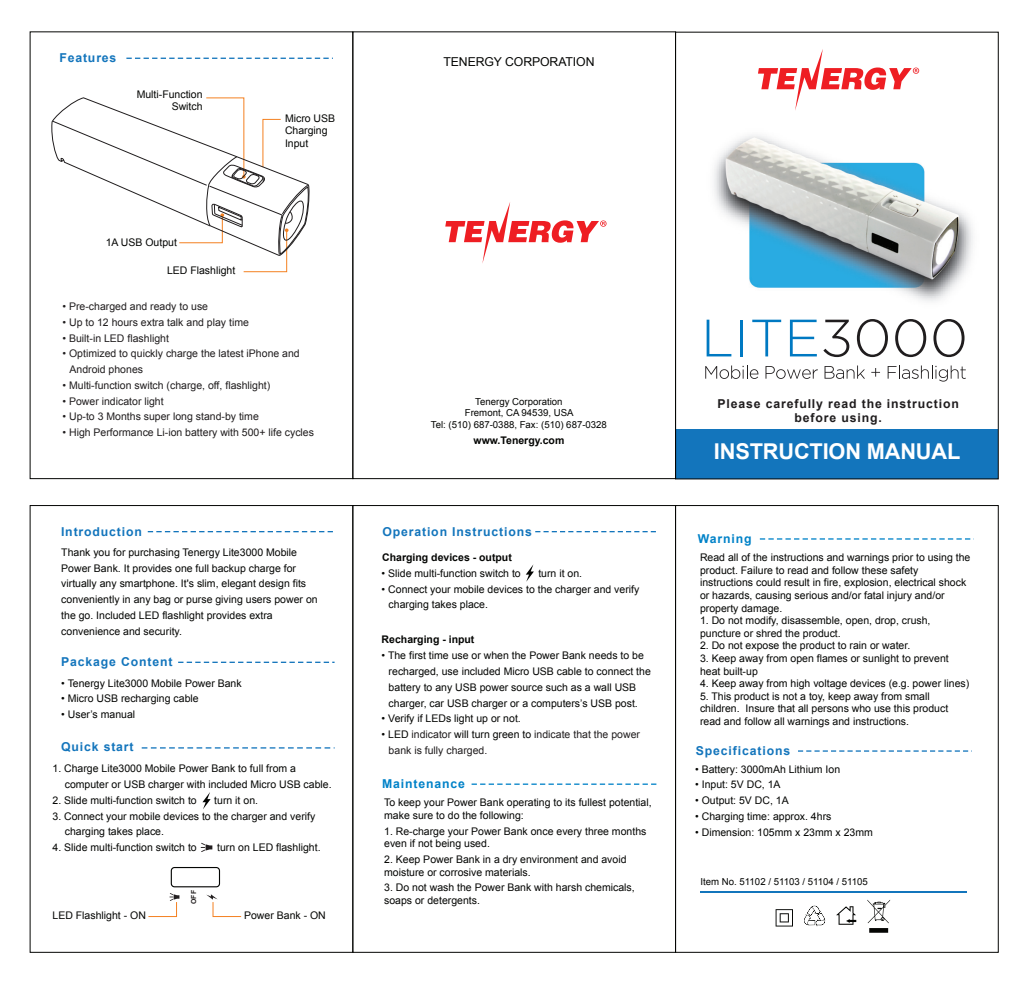
<style>
.page{position:relative;width:1030px;height:981px;background:#fff}
.page>*{position:absolute;margin:0;border:0;box-sizing:border-box;transform-origin:0 0}
.t1{font:700 21.7px "Arial";letter-spacing:-.01em;color:#fff}
.t2{font:700 12.25px "Arial";letter-spacing:.07em;color:#1375bc}
.t3{font:700 12.25px/14.7px "Arial";letter-spacing:.07em;color:#201d1e;text-align:center}
.t4{font:12.25px "Arial";letter-spacing:-.01em;color:#040503}
.t5{font:700 12.25px "Arial";letter-spacing:.07em;color:#0082c8}
.t6{font:10.5px/12.6px "Arial";color:#040503}
.t7{font:10.5px/15.8px "Arial";color:#201d1e}
.t8{font:700 10.5px "Arial";color:#040503}
.t9{font:9.62px/11.5px "Arial";color:#040503;text-align:center}
.t10{font:700 6.83px "Arial";color:#231f20}
.s1{color:#040503}
</style>
<div class="page">
<svg style="left:148px;top:531px;width:185px;height:1px"></svg>
<svg style="left:535px;top:531px;width:121px;height:1px"></svg>
<svg style="left:142px;top:747px;width:192px;height:1px"></svg>
<div style="left:675px;top:429px;width:322px;height:50px;background:#1375bc"></div>
<hr style="left:699px;top:890px;width:267px;height:2px;background:#1375bc">
<svg style="left:867px;top:899px;width:22px;height:33px"></svg>
<svg style="left:804px;top:905px;width:21px;height:21px"></svg>
<svg style="left:836px;top:906px;width:20px;height:18px"></svg>
<svg style="left:775px;top:909px;width:17px;height:17px"></svg>
<svg style="left:126px;top:58px;width:207px;height:1px"></svg>
<svg style="left:178px;top:661px;width:156px;height:1px"></svg>
<svg style="left:798px;top:750px;width:171px;height:1px"></svg>
<svg style="left:758px;top:49px;width:160px;height:61px"></svg>
<svg style="left:445px;top:202px;width:161px;height:61px"></svg>
<svg style="left:706px;top:319px;width:25px;height:37px"></svg>
<hr style="left:740px;top:319px;width:3px;height:37px;background:#0079c2">
<svg style="left:752px;top:319px;width:29px;height:37px"></svg>
<svg style="left:789px;top:319px;width:27px;height:37px"></svg>
<svg style="left:823px;top:319px;width:26px;height:38px"></svg>
<svg style="left:856px;top:319px;width:31px;height:38px"></svg>
<svg style="left:895px;top:319px;width:30px;height:38px"></svg>
<svg style="left:933px;top:319px;width:31px;height:38px"></svg>
<svg style="left:705px;top:365px;width:53px;height:14px"></svg>
<svg style="left:765px;top:366px;width:52px;height:13px"></svg>
<svg style="left:824px;top:365px;width:40px;height:14px"></svg>
<svg style="left:871px;top:368px;width:8px;height:8px"></svg>
<svg style="left:887px;top:365px;width:78px;height:16px"></svg>
<svg style="left:202px;top:792px;width:8px;height:17px"></svg>
<svg style="left:526px;top:565px;width:7px;height:16px"></svg>
<img style="left:714px;top:135px;width:259px;height:167px">
<svg style="left:471px;top:783px;width:186px;height:1px"></svg>
<svg style="left:759px;top:538px;width:212px;height:1px"></svg>
<div style="left:171px;top:866px;width:49px;height:21px;border:1px solid #040503;border-radius:3px"></div>
<svg style="left:206px;top:894px;width:36px;height:23px"></svg>
<svg style="left:148px;top:893px;width:31px;height:24px"></svg>
<svg style="left:201px;top:842px;width:11px;height:9px"></svg>
<svg style="left:52px;top:97px;width:257px;height:175px"></svg>
<div style="left:352px;top:505px;width:323px;height:447px;border:1px solid #040503"></div>
<div style="left:675px;top:505px;width:323px;height:447px;border:1px solid #040503"></div>
<p class="t2" style="left:59px;top:50px;width:59px">Features</p>
<p class="t6" style="left:137px;top:88px;width:67px;text-align:right">Multi-Function<br>Switch</p>
<p class="t6" style="left:106px;top:236px;width:73px">1A USB Output</p>
<p class="t6" style="left:167px;top:264px;width:70px">LED Flashlight</p>
<p class="t6" style="left:285px;top:112px;width:52px">Micro USB<br>Charging<br>Input</p>
<p class="t7" style="left:62px;top:298px;width:147px">• Pre-charged and ready to use</p>
<p class="t7" style="left:62px;top:314px;width:188px">• Up to 12 hours extra talk and play time</p>
<p class="t7" style="left:62px;top:330px;width:108px">• Built-in LED flashlight</p>
<p class="t7" style="left:69px;top:346px;width:232px;text-indent:-7px">• Optimized to quickly charge the latest iPhone and<br>Android phones</p>
<p class="t7" style="left:62px;top:377px;width:209px">• Multi-function switch (charge, off, flashlight)</p>
<p class="t7" style="left:62px;top:393px;width:103px">• Power indicator light</p>
<p class="t7" style="left:62px;top:409px;width:198px">• Up-to 3 Months super long stand-by time</p>
<p class="t7" style="left:62px;top:424px;width:253px">• High Performance Li-ion battery with 500+ life cycles</p>
<p class="t2" style="left:61px;top:523px;width:82px">Introduction</p>
<p class="t4" style="left:443px;top:53px;width:152px">TENERGY CORPORATION</p>
<p class="t9" style="left:430px;top:395px;width:178px">Tenergy Corporation<br>Fremont, CA 94539, USA<br>Tel: (510) 687-0388, Fax: (510) 687-0328</p>
<p class="t8" style="left:473px;top:433px;width:92px">www.Tenergy.com</p>
<p class="t2" style="left:382px;top:523px;width:151px">Operation Instructions</p>
<p class="t3" style="left:717px;top:396px;width:243px">Please carefully read the instruction before using.</p>
<h1 class="t1" style="left:713px;top:437px;width:248px">INSTRUCTION MANUAL</h1>
<p class="t5" style="left:697px;top:530px;width:55px">Warning</p>
<p class="t6" style="left:61px;top:544px;width:258px;line-height:15.8px">Thank you for purchasing Tenergy Lite3000 Mobile Power Bank. It provides one full backup charge for virtually any smartphone. It's slim, elegant design fits conveniently in any bag or purse giving users power on the go. Included LED flashlight provides extra convenience and security.</p>
<p class="t8" style="left:382px;top:550px;width:131px">Charging devices - output</p>
<p class="t6" style="left:699px;top:551px;width:272px">Read all of the instructions and warnings prior to using the product. Failure to read and follow these safety instructions could result in fire, explosion, electrical shock or hazards, causing serious and/or fatal injury and/or property damage.</p>
<p class="t6" style="left:699px;top:614px;width:232px">1. Do not modify, disassemble, open, drop, crush, puncture or shred the product.</p>
<p class="t6" style="left:699px;top:639px;width:212px">2. Do not expose the product to rain or water.</p>
<p class="t6" style="left:699px;top:652px;width:250px">3. Keep away from open flames or sunlight to prevent heat built-up</p>
<p class="t6" style="left:699px;top:677px;width:271px">4. Keep away from high voltage devices (e.g. power lines)</p>
<p class="t6" style="left:699px;top:689px;width:250px">5. This product is not a toy, keep away from small children. Insure that all persons who use this product read and follow all warnings and instructions.</p>
<p class="t6" style="left:381px;top:567px;width:141px">• Slide multi-function switch to</p>
<p class="t6" style="left:538px;top:567px;width:45px">turn it on.</p>
<p class="t6" style="left:388px;top:581px;width:252px;line-height:15.8px;text-indent:-7px">• Connect your mobile devices to the charger and verify charging takes place.</p>
<p class="t8" style="left:381px;top:632px;width:94px">Recharging - input</p>
<p class="t6" style="left:388px;top:647px;width:264px;line-height:15.8px;text-indent:-7px">• The first time use or when the Power Bank needs to be recharged, use included Micro USB cable to connect the battery to any USB power source such as a wall USB charger, car USB charger or a computers’s USB post.</p>
<p class="t6" style="left:381px;top:712px;width:141px">• Verify if LEDs light up or not.</p>
<p class="t7" style="left:388px;top:726px;width:253px;text-indent:-7px"><span class="s1">• LED</span> indicator <span class="s1">will turn green to</span> indicate that the power bank is fully charged.</p>
<p class="t2" style="left:61px;top:653px;width:113px">Package Content</p>
<p class="t6" style="left:61px;top:676px;width:182px">• Tenergy Lite3000 Mobile Power Bank</p>
<p class="t6" style="left:61px;top:692px;width:139px">• Micro USB recharging cable</p>
<p class="t6" style="left:61px;top:708px;width:75px">• User’s manual</p>
<p class="t2" style="left:61px;top:738px;width:74px">Quick start</p>
<p class="t2" style="left:695px;top:742px;width:96px">Specifications</p>
<p class="t6" style="left:65px;top:760px;width:268px;line-height:15.8px;text-indent:-12px">1. Charge Lite3000 Mobile Power Bank to full from a computer or USB charger with included Micro USB cable.</p>
<p class="t6" style="left:52px;top:793px;width:146px">2. Slide multi-function switch to</p>
<p class="t6" style="left:214px;top:793px;width:45px">turn it on.</p>
<p class="t6" style="left:65px;top:808px;width:252px;line-height:15.8px;text-indent:-12px">3. Connect your mobile devices to the charger and verify charging takes place.</p>
<p class="t6" style="left:52px;top:841px;width:146px">4. Slide multi-function switch to</p>
<p class="t6" style="left:217px;top:841px;width:105px">turn on LED flashlight.</p>
<p class="t10" style="left:189px;top:903px;width:15px;rotate:-90deg">OFF</p>
<p class="t6" style="left:52px;top:908px;width:95px">LED Flashlight - ON</p>
<p class="t6" style="left:244px;top:908px;width:83px">Power Bank - ON</p>
<p class="t5" style="left:382px;top:775px;width:84px">Maintenance</p>
<p class="t6" style="left:384px;top:796px;width:269px">To keep your Power Bank operating to its fullest potential, make sure to do the following:</p>
<p class="t6" style="left:384px;top:824px;width:264px">1. Re-charge your Power Bank once every three months even if not being used.</p>
<p class="t6" style="left:384px;top:853px;width:244px">2. Keep Power Bank in a dry environment and avoid moisture or corrosive materials.</p>
<p class="t6" style="left:384px;top:881px;width:252px">3. Do not wash the Power Bank with harsh chemicals, soaps or detergents.</p>
<p class="t6" style="left:695px;top:762px;width:146px">• Battery: 3000mAh Lithium Ion</p>
<p class="t6" style="left:695px;top:778px;width:87px">• Input: 5V DC, 1A</p>
<p class="t6" style="left:695px;top:794px;width:95px">• Output: 5V DC, 1A</p>
<p class="t6" style="left:695px;top:809px;width:138px">• Charging time: approx. 4hrs</p>
<p class="t6" style="left:695px;top:825px;width:179px">• Dimension: 105mm x 23mm x 23mm</p>
<p class="t9" style="left:700px;top:875px;width:169px">Item No. 51102 / 51103 / 51104 / 51105</p>
</div>
